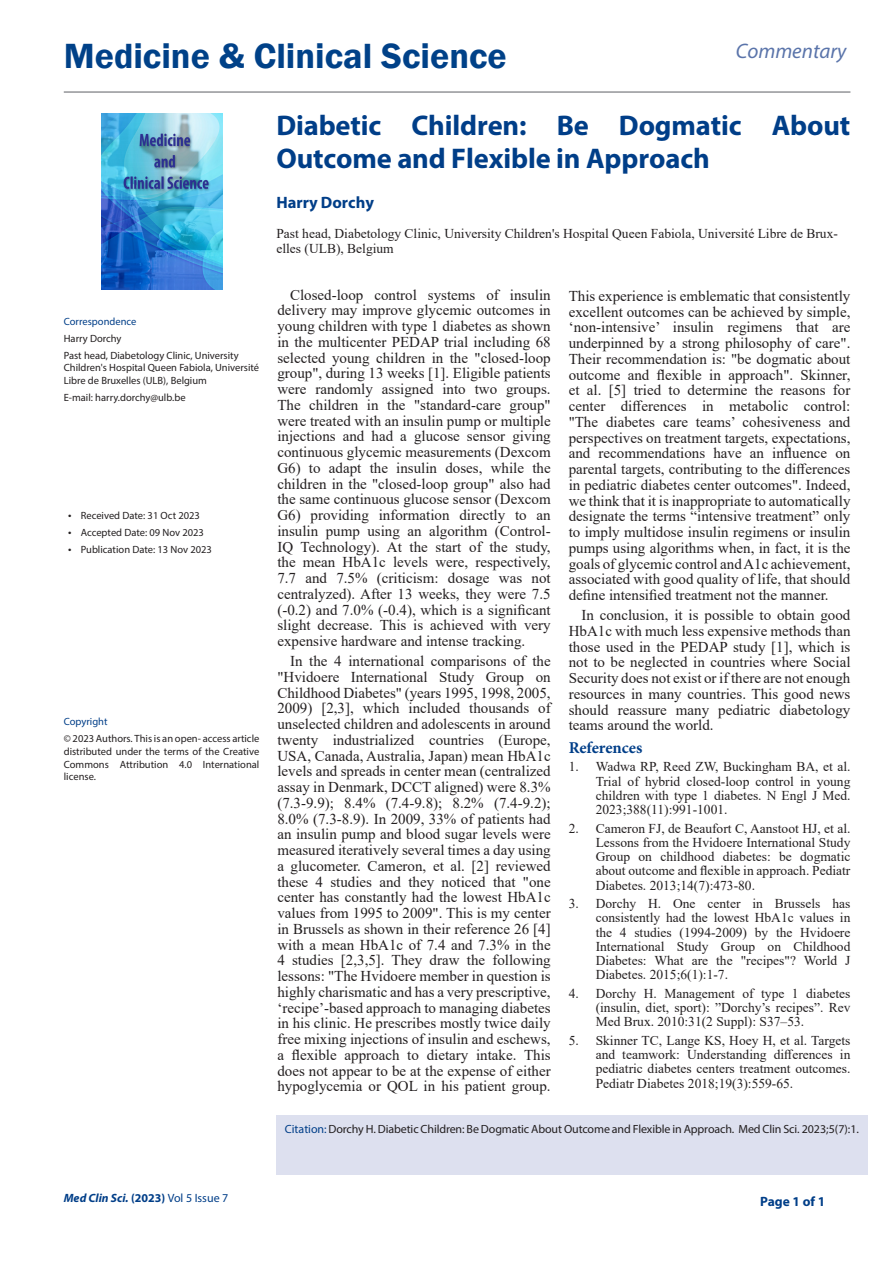
<style>
.page{position:relative;width:893px;height:1263px;background:#fff}
.page>*{position:absolute;margin:0;border:0;box-sizing:border-box;transform-origin:0 0}
.t1{font:600 36px "Franklin Gothic";color:#004188}
.t2{font:700 28.5px/33px "Myriad Pro";letter-spacing:-.005em;color:#003e88}
.t3{font:italic 21px "Myriad Pro";color:#5a74aa}
.t4{font:700 16.5px "Myriad Pro";color:#003e88}
.t5{font:700 16.5px "Minion Pro";letter-spacing:-.005em;color:#003e88}
.t6{font:15px/15.8px "Times New Roman";color:#231f20;text-align:justify}
.t7{font:13.5px/14.2px "Times New Roman";color:#231f20;text-align:justify}
.t8{font:700 13.5px "Myriad Pro";color:#003e88}
.t9{font:italic 700 12px "Myriad Pro";color:#003e88}
.t10{font:11.85px "Myriad Pro";letter-spacing:-.01em;color:#231f20}
.t11{font:10.5px/12.6px "Myriad Pro";color:#231f20}
.t12{font:10.5px "Myriad Pro";color:#003e88}
.s1{font-size:12px}
.s2{color:#003e88}
.s3{font-style:normal}
.s4{font-weight:400;font-style:normal}
</style>
<div class="page">
<div style="left:276px;top:1115px;width:591px;height:60px;background:#dde0ef"></div>
<img style="left:101px;top:114px;width:121px;height:175px">
<hr style="left:64px;top:91px;width:786px;height:2px;background:#939598">
<h1 class="t1" style="left:64px;top:34px;width:445px">Medicine &amp; Clinical Science</h1>
<h3 class="t3" style="left:736px;top:38px;width:112px">Commentary</h3>
<p class="t12" style="left:64px;top:315px;width:74px">Correspondence</p>
<p class="t11" style="left:64px;top:332px;width:59px">Harry Dorchy</p>
<p class="t11" style="left:64px;top:349px;width:197px">Past head, Diabetology Clinic, University<br>Children's Hospital Queen Fabiola, Université<br>Libre de Bruxelles (ULB), Belgium</p>
<p class="t11" style="left:64px;top:391px;width:123px">E-mail: harry.dorchy@ulb.be</p>
<p class="t11" style="left:68px;top:509px;width:133px"><span class="s1">•</span> Received Date: 31 Oct 2023</p>
<p class="t11" style="left:68px;top:526px;width:137px"><span class="s1">•</span> Accepted Date: 09 Nov 2023</p>
<p class="t11" style="left:68px;top:542px;width:145px"><span class="s1">•</span> Publication Date: 13 Nov 2023</p>
<p class="t12" style="left:64px;top:715px;width:45px">Copyright</p>
<p class="t11" style="left:64px;top:732px;width:197px;text-align:justify">© 2023 Authors. This is an open- access article distributed under the terms of the Creative Commons Attribution 4.0 International license.</p>
<p class="t2" style="left:276px;top:108px;width:575px">Diabetic Children: Be Dogmatic About<br>Outcome and Flexible in Approach</p>
<p class="t4" style="left:276px;top:191px;width:99px">Harry Dorchy</p>
<p class="t7" style="left:276px;top:225px;width:563px;line-height:15px">Past head, Diabetology Clinic, University Children's Hospital Queen Fabiola, Université Libre de Brux&shy;elles (ULB), Belgium</p>
<p class="t6" style="left:277px;top:286px;width:275px;text-indent:13px">Closed-loop control systems of insulin delivery may improve glycemic outcomes in young children with type 1 diabetes as shown in the multicenter PEDAP trial including 68 selected young children in the "closed-loop group", during 13 weeks [1]. Eligible patients were randomly assigned into two groups.<br>The children in the "standard-care group" were treated with an insulin pump or multiple injections and had a glucose sensor giving continuous glycemic measurements (Dexcom G6) to adapt the insulin doses, while the children in the "closed-loop group" also had the same continuous glucose sensor (Dexcom G6) providing information directly to an insulin pump using an algorithm (Control-IQ Technology). At the start of the study, the mean HbA1c levels were, respectively, 7.7 and 7.5% (criticism: dosage was not centralyzed). After 13 weeks, they were 7.5 (-0.2) and 7.0% (-0.4), which is a significant slight decrease. This is achieved with very expensive hardware and intense tracking.</p>
<p class="t6" style="left:277px;top:653px;width:275px;text-indent:13px">In the 4 international comparisons of the "Hvidoere International Study Group on Childhood Diabetes" (years 1995, 1998, 2005, 2009) [2,3], which included thousands of unselected children and adolescents in around twenty industrialized countries (Europe, USA, Canada, Australia, Japan) mean HbA1c levels and spreads in center mean (centralized assay in Denmark, DCCT aligned) were 8.3% (7.3-9.9); 8.4% (7.4-9.8); 8.2% (7.4-9.2); 8.0% (7.3-8.9). In 2009, 33% of patients had an insulin pump and blood sugar levels were measured iteratively several times a day using a glucometer. Cameron, et al. [2] reviewed these 4 studies and they noticed that "one center has constantly had the lowest HbA1c values from 1995 to 2009". This is my center in Brussels as shown in their reference 26 [4] with a mean HbA1c of 7.4 and 7.3% in the 4 studies [2,3,5]. They draw the following lessons: "The Hvidoere member in question is highly charismatic and has a very prescriptive, ‘recipe’-based approach to managing diabetes in his clinic. He prescribes mostly twice daily free mixing injections of insulin and eschews, a flexible approach to dietary intake. This does not appear to be at the expense of either hypoglycemia or QOL in his patient group.</p>
<p class="t6" style="left:569px;top:288px;width:283px">This experience is emblematic that consistently excellent outcomes can be achieved by simple, ‘non-intensive’ insulin regimens that are underpinned by a strong philosophy of care".<br>Their recommendation is: "be dogmatic about outcome and flexible in approach". Skinner, et al. [5] tried to determine the reasons for center differences in metabolic control: "The diabetes care teams’ cohesiveness and perspectives on treatment targets, expectations, and recommendations have an influence on parental targets, contributing to the differences in pediatric diabetes center outcomes". Indeed, we think that it is inappropriate to automatically designate the terms “intensive treatment” only to imply multidose insulin regimens or insulin pumps using algorithms when, in fact, it is the goals of glycemic control and A1c achievement, associated with good quality of life, that should define intensified treatment not the manner.</p>
<p class="t6" style="left:569px;top:607px;width:283px;text-indent:13px">In conclusion, it is possible to obtain good HbA1c with much less expensive methods than those used in the PEDAP study [1], which is not to be neglected in countries where Social Security does not exist or if there are not enough resources in many countries. This good news should reassure many pediatric diabetology teams around the world.</p>
<p class="t5" style="left:569px;top:736px;width:75px">References</p>
<p class="t7" style="left:596px;top:759px;width:256px;text-indent:-27px">1. Wadwa RP, Reed ZW, Buckingham BA, et al.<br>Trial of hybrid closed-loop control in young children with type 1 diabetes. N Engl J Med.<br>2023;388(11):991-1001.</p>
<p class="t7" style="left:596px;top:820px;width:256px;text-indent:-27px">2. Cameron FJ, de Beaufort C, Aanstoot HJ, et al.<br>Lessons from the Hvidoere International Study Group on childhood diabetes: be dogmatic about outcome and flexible in approach. Pediatr Diabetes. 2013;14(7):473-80.</p>
<p class="t7" style="left:596px;top:896px;width:256px;text-indent:-27px">3. Dorchy H. One center in Brussels has consistently had the lowest HbA1c values in the 4 studies (1994-2009) by the Hvidoere International Study Group on Childhood Diabetes: What are the "recipes"? World J Diabetes. 2015;6(1):1-7.</p>
<p class="t7" style="left:596px;top:986px;width:256px;text-indent:-27px">4. Dorchy H. Management of type 1 diabetes (insulin, diet, sport): ”Dorchy’s recipes”. Rev Med Brux. 2010:31(2 Suppl): S37–53.</p>
<p class="t7" style="left:596px;top:1033px;width:256px;text-indent:-27px">5. Skinner TC, Lange KS, Hoey H, et al. Targets and teamwork: Understanding differences in pediatric diabetes centers treatment outcomes.<br>Pediatr Diabetes 2018;19(3):559-65.</p>
<p class="t10" style="left:285px;top:1122px;width:576px"><span class="s2">Citation:</span> Dorchy H. Diabetic Children: Be Dogmatic About Outcome and Flexible in Approach. Med Clin Sci. 2023;5(7):1.</p>
<p class="t9" style="left:64px;top:1190px;width:166px">Med Clin Sci. <span class="s3">(2023)</span> <span class="s4">Vol 5 Issue 7</span></p>
<p class="t8" style="left:760px;top:1192px;width:67px">Page 1 of 1</p>
</div>
